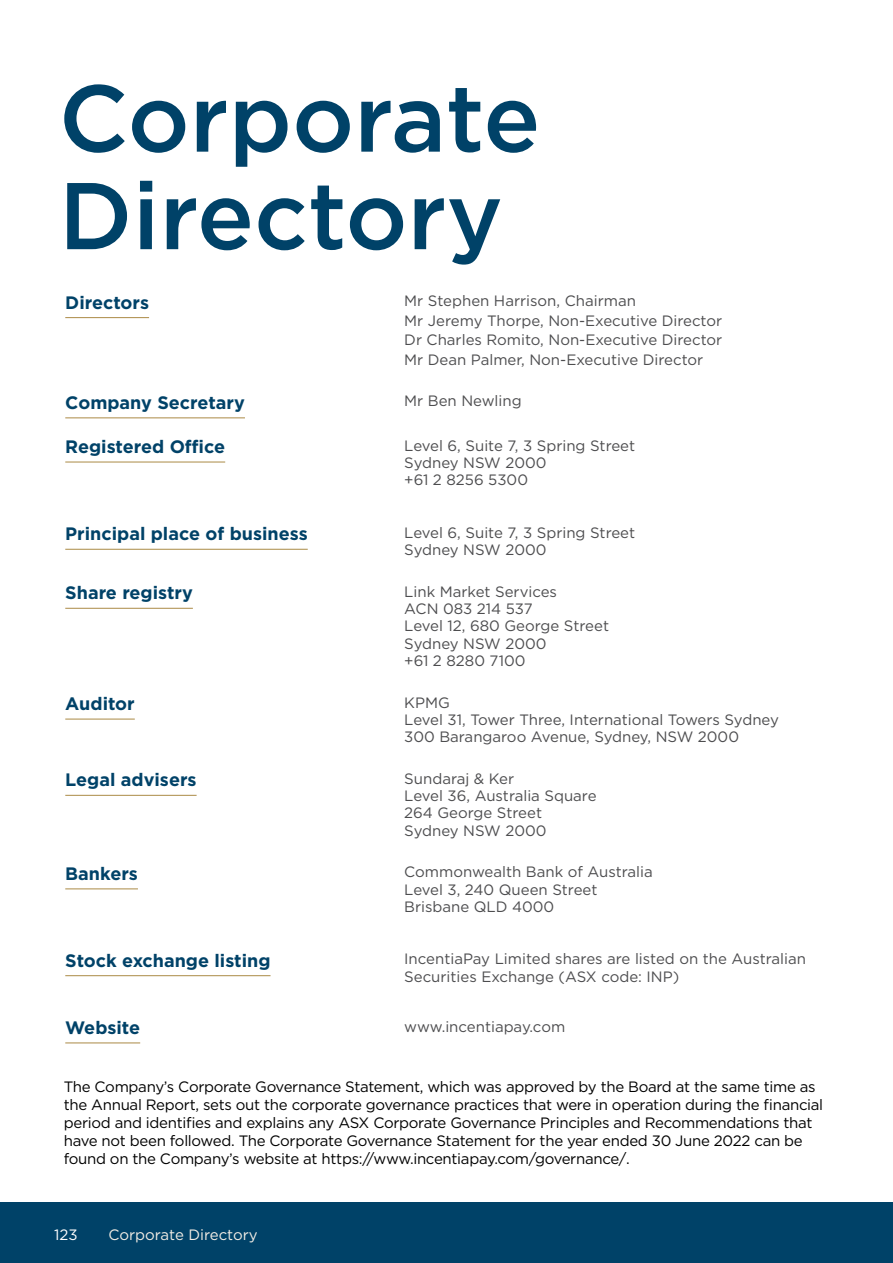
<style>
.page{position:relative;width:893px;height:1263px;background:#fff}
.page>*{position:absolute;margin:0;border:0;box-sizing:border-box;transform-origin:0 0}
.t1{font:500 94.5px/97.5px "Gotham";color:#004268}
.t2{font:700 18px "Gotham";color:#004268}
.t3{font:15px/17.2px "Gotham";color:#4d4d4f}
.t4{font:15px/18px "Gotham";letter-spacing:-.02em;color:#000}
.t5{font:15px "Gotham";color:#f2ede5}
.t6{font:15px "Gotham";color:#fff}
</style>
<div class="page">
<div style="left:0;top:1202px;width:893px;height:61px;background:#004268"></div>
<hr style="left:65px;top:317px;width:84px;height:1px;background:#b4975a">
<hr style="left:65px;top:417px;width:180px;height:1px;background:#b4975a">
<hr style="left:65px;top:461px;width:160px;height:2px;background:#b4975a">
<hr style="left:65px;top:549px;width:243px;height:1px;background:#b4975a">
<hr style="left:65px;top:608px;width:128px;height:1px;background:#b4975a">
<hr style="left:65px;top:718px;width:70px;height:2px;background:#b4975a">
<hr style="left:65px;top:795px;width:132px;height:1px;background:#b4975a">
<hr style="left:65px;top:888px;width:73px;height:1px;background:#b4975a">
<hr style="left:65px;top:975px;width:206px;height:1px;background:#b4975a">
<hr style="left:65px;top:1042px;width:75px;height:1px;background:#b4975a">
<h1 class="t1" style="left:59px;top:68px;width:483px">Corporate<br>Directory</h1>
<p class="t2" style="left:65px;top:290px;width:85px">Directors</p>
<p class="t3" style="left:404px;top:291px;width:320px;line-height:19.5px">Mr Stephen Harrison, Chairman<br>Mr Jeremy Thorpe, Non-Executive Director Dr Charles Romito, Non-Executive Director Mr Dean Palmer, Non-Executive Director</p>
<p class="t2" style="left:65px;top:390px;width:181px">Company Secretary</p>
<p class="t3" style="left:404px;top:392px;width:119px">Mr Ben Newling</p>
<p class="t2" style="left:65px;top:435px;width:161px">Registered Office</p>
<p class="t3" style="left:404px;top:436px;width:232px">Level 6, Suite 7, 3 Spring Street<br>Sydney NSW 2000<br>+61 2 8256 5300</p>
<p class="t2" style="left:65px;top:522px;width:244px">Principal place of business</p>
<p class="t3" style="left:404px;top:524px;width:232px">Level 6, Suite 7, 3 Spring Street<br>Sydney NSW 2000</p>
<p class="t2" style="left:65px;top:581px;width:129px">Share registry</p>
<p class="t3" style="left:404px;top:583px;width:206px">Link Market Services<br>ACN 083 214 537<br>Level 12, 680 George Street<br>Sydney NSW 2000<br>+61 2 8280 7100</p>
<p class="t2" style="left:65px;top:692px;width:71px">Auditor</p>
<p class="t3" style="left:404px;top:693px;width:376px">KPMG<br>Level 31, Tower Three, International Towers Sydney<br>300 Barangaroo Avenue, Sydney, NSW 2000</p>
<p class="t2" style="left:65px;top:768px;width:133px">Legal advisers</p>
<p class="t3" style="left:404px;top:770px;width:194px">Sundaraj &amp; Ker<br>Level 36, Australia Square<br>264 George Street<br>Sydney NSW 2000</p>
<p class="t2" style="left:65px;top:861px;width:74px">Bankers</p>
<p class="t3" style="left:404px;top:863px;width:250px">Commonwealth Bank of Australia<br>Level 3, 240 Queen Street<br>Brisbane QLD 4000</p>
<p class="t2" style="left:65px;top:948px;width:207px">Stock exchange listing</p>
<p class="t3" style="left:404px;top:950px;width:403px">IncentiaPay Limited shares are listed on the Australian<br>Securities Exchange (ASX code: INP)</p>
<p class="t2" style="left:65px;top:1015px;width:76px">Website</p>
<p class="t3" style="left:404px;top:1017px;width:162px">www.incentiapay.com</p>
<p class="t4" style="left:64px;top:1077px;width:761px">The Company’s Corporate Governance Statement, which was approved by the Board at the same time as the Annual Report, sets out the corporate governance practices that were in operation during the financial period and identifies and explains any ASX Corporate Governance Principles and Recommendations that have not been followed. The Corporate Governance Statement for the year ended 30 June 2022 can be found on the Company’s website at https://www.incentiapay.com/governance/.</p>
<p class="t6" style="left:54px;top:1225px;width:25px">123</p>
<p class="t5" style="left:109px;top:1224px;width:151px">Corporate Directory</p>
</div>
